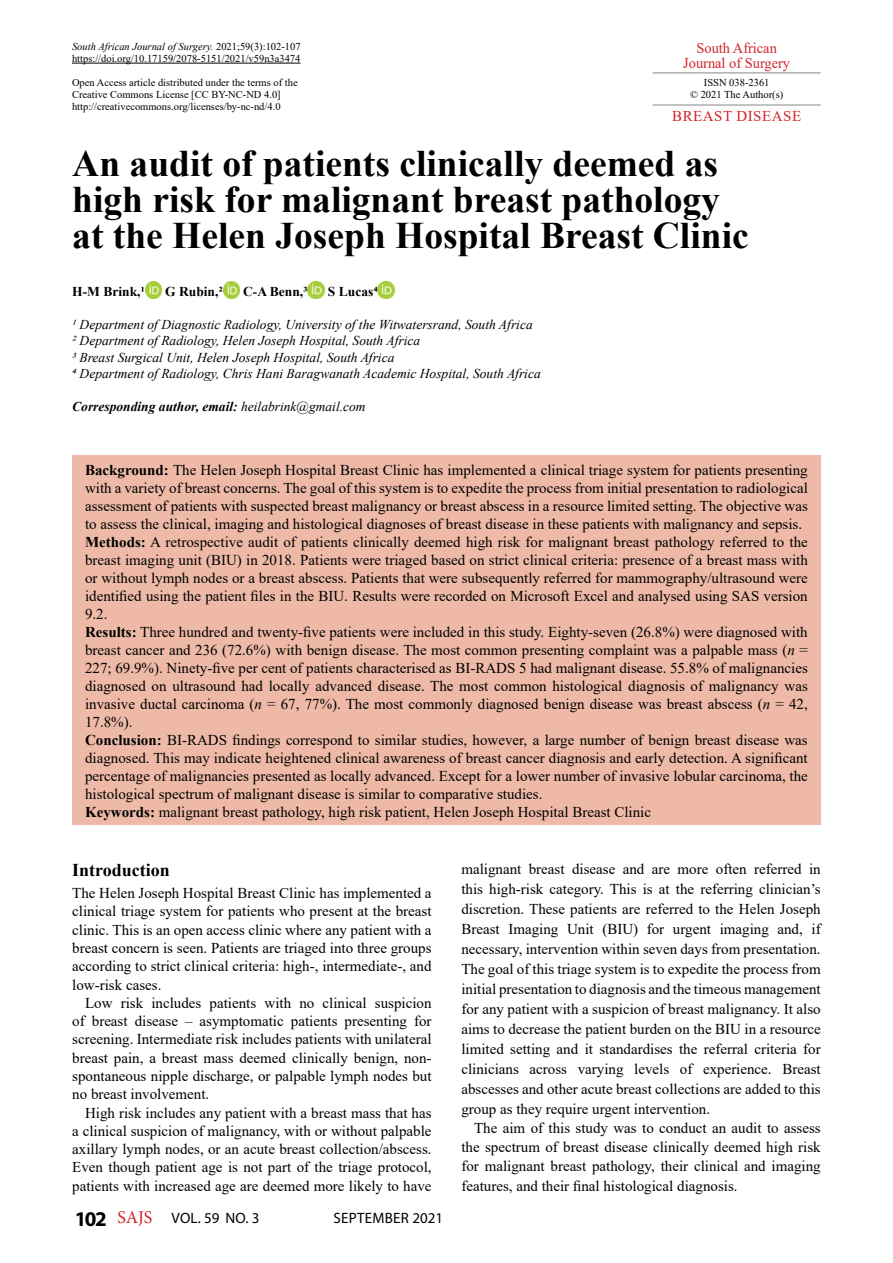
<style>
.page{position:relative;width:893px;height:1263px;background:#fff}
.page>*{position:absolute;margin:0;border:0;box-sizing:border-box;transform-origin:0 0}
.t1{font:700 37.5px/36px "Times New Roman";color:#000}
.t2{font:700 18px "Times New Roman";color:#000}
.t3{font:15px/18px "Times New Roman";color:#000;text-align:justify}
.t4{font:15px "Myriad Pro";letter-spacing:.02em;color:#000}
.t5{font:15px/15px "Times New Roman";color:#d2232a;text-align:center;scale:.96 1}
.t6{font:15px "Times New Roman";letter-spacing:.035em;color:#d2232a}
.t7{font:italic 13.5px/16.5px "Times New Roman";color:#000}
.t8{font:italic 700 13.5px "Times New Roman";color:#000}
.t9{font:700 13.5px "Times New Roman";color:#000}
.t10{font:10.5px/12px "Times New Roman";color:#000}
.s1{font-style:italic}
.s2{font-weight:400}
.s3{font-weight:700}
.s4{font-weight:700;font-size:21px}
.s5{font-family:"Minion Pro";font-size:18px;color:#d2232a}
</style>
<div class="page">
<hr style="left:653px;top:72px;width:168px;height:1px;background:#939598">
<hr style="left:653px;top:104px;width:168px;height:2px;background:#939598">
<div style="left:72px;top:456px;width:748px;height:369px;background:#eebaa7"></div>
<hr style="left:72px;top:63px;width:228px;height:1px;background:#000">
<img style="left:145px;top:282px;width:17px;height:17px">
<img style="left:223px;top:282px;width:17px;height:17px">
<img style="left:308px;top:282px;width:17px;height:17px">
<img style="left:378px;top:282px;width:17px;height:17px">
<p class="t10" style="left:72px;top:40px;width:230px"><span class="s1">South African Journal of Surgery.</span> 2021;59(3):102-107 https://doi.org/10.17159/2078-5151/2021/v59n3a3474</p>
<p class="t10" style="left:72px;top:76px;width:227px">Open Access article distributed under the terms of the<br>Creative Commons License [CC BY-NC-ND 4.0] http://creativecommons.org/licenses/by-nc-nd/4.0</p>
<h1 class="t1" style="left:72px;top:145px;width:678px">An audit of patients clinically deemed as high risk for malignant breast pathology at the Helen Joseph Hospital Breast Clinic</h1>
<p class="t9" style="left:72px;top:281px;width:74px">H-M Brink,1</p>
<p class="t9" style="left:165px;top:281px;width:59px">G Rubin,2</p>
<p class="t9" style="left:243px;top:281px;width:66px">C-A Benn,3</p>
<p class="t9" style="left:328px;top:281px;width:51px">S Lucas4</p>
<p class="t7" style="left:72px;top:316px;width:470px">1 Department of Diagnostic Radiology, University of the Witwatersrand, South Africa<br>2 Department of Radiology, Helen Joseph Hospital, South Africa<br>3 Breast Surgical Unit, Helen Joseph Hospital, South Africa<br>4 Department of Radiology, Chris Hani Baragwanath Academic Hospital, South Africa</p>
<p class="t8" style="left:72px;top:397px;width:295px">Corresponding author, email: <span class="s2">heilabrink@gmail.com</span></p>
<p class="t5" style="left:683px;top:40px;width:113px">South African<br>Journal of Surgery</p>
<p class="t10" style="left:690px;top:76px;width:95px;text-align:center">ISSN 038-2361<br>© 2021 The Author(s)</p>
<p class="t6" style="left:672px;top:105px;width:130px">BREAST DISEASE</p>
<p class="t3" style="left:85px;top:460px;width:724px;text-align:left"><span class="s3">Background:</span> The Helen Joseph Hospital Breast Clinic has implemented a clinical triage system for patients presenting with a variety of breast concerns. The goal of this system is to expedite the process from initial presentation to radiological assessment of patients with suspected breast malignancy or breast abscess in a resource limited setting. The objective was to assess the clinical, imaging and histological diagnoses of breast disease in these patients with malignancy and sepsis.<br><span class="s3">Methods:</span> A retrospective audit of patients clinically deemed high risk for malignant breast pathology referred to the breast imaging unit (BIU) in 2018. Patients were triaged based on strict clinical criteria: presence of a breast mass with or without lymph nodes or a breast abscess. Patients that were subsequently referred for mammography/ultrasound were identified using the patient files in the BIU. Results were recorded on Microsoft Excel and analysed using SAS version 9.2.<br><span class="s3">Results:</span> Three hundred and twenty-five patients were included in this study. Eighty-seven (26.8%) were diagnosed with breast cancer and 236 (72.6%) with benign disease. The most common presenting complaint was a palpable mass (<span class="s1">n</span> = 227; 69.9%). Ninety-five per cent of patients characterised as BI-RADS 5 had malignant disease. 55.8% of malignancies diagnosed on ultrasound had locally advanced disease. The most common histological diagnosis of malignancy was invasive ductal carcinoma (<span class="s1">n</span> = 67, 77%). The most commonly diagnosed benign disease was breast abscess (<span class="s1">n</span> = 42, 17.8%).<br><span class="s3">Conclusion:</span> BI-RADS findings correspond to similar studies, however, a large number of benign breast disease was diagnosed. This may indicate heightened clinical awareness of breast cancer diagnosis and early detection. A significant percentage of malignancies presented as locally advanced. Except for a lower number of invasive lobular carcinoma, the histological spectrum of malignant disease is similar to comparative studies.<br><span class="s3">Keywords:</span> malignant breast pathology, high risk patient, Helen Joseph Hospital Breast Clinic</p>
<p class="t2" style="left:72px;top:856px;width:99px">Introduction</p>
<p class="t3" style="left:72px;top:883px;width:361px">The Helen Joseph Hospital Breast Clinic has implemented a clinical triage system for patients who present at the breast clinic. This is an open access clinic where any patient with a breast concern is seen. Patients are triaged into three groups according to strict clinical criteria: high-, intermediate-, and low-risk cases.</p>
<p class="t3" style="left:72px;top:993px;width:361px;text-indent:13px">Low risk includes patients with no clinical suspicion of breast disease – asymptomatic patients presenting for screening. Intermediate risk includes patients with unilateral breast pain, a breast mass deemed clinically benign, non&shy;spontaneous nipple discharge, or palpable lymph nodes but no breast involvement.</p>
<p class="t3" style="left:72px;top:1103px;width:361px;text-indent:13px">High risk includes any patient with a breast mass that has a clinical suspicion of malignancy, with or without palpable axillary lymph nodes, or an acute breast collection/abscess.<br>Even though patient age is not part of the triage protocol, patients with increased age are deemed more likely to have</p>
<p class="t4" style="left:75px;top:1208px;width:186px"><span class="s4">102</span> <span class="s5">SAJS</span> VOL. 59 NO. 3</p>
<p class="t4" style="left:333px;top:1208px;width:111px">SEPTEMBER 2021</p>
<p class="t3" style="left:461px;top:859px;width:361px;line-height:20px">malignant breast disease and are more often referred in this high-risk category. This is at the referring clinician’s discretion. These patients are referred to the Helen Joseph Breast Imaging Unit (BIU) for urgent imaging and, if necessary, intervention within seven days from presentation.<br>The goal of this triage system is to expedite the process from initial presentation to diagnosis and the timeous management for any patient with a suspicion of breast malignancy. It also aims to decrease the patient burden on the BIU in a resource limited setting and it standardises the referral criteria for clinicians across varying levels of experience. Breast abscesses and other acute breast collections are added to this group as they require urgent intervention.</p>
<p class="t3" style="left:461px;top:1118px;width:361px;line-height:19.2px;text-indent:13px">The aim of this study was to conduct an audit to assess the spectrum of breast disease clinically deemed high risk for malignant breast pathology, their clinical and imaging features, and their final histological diagnosis.</p>
</div>
